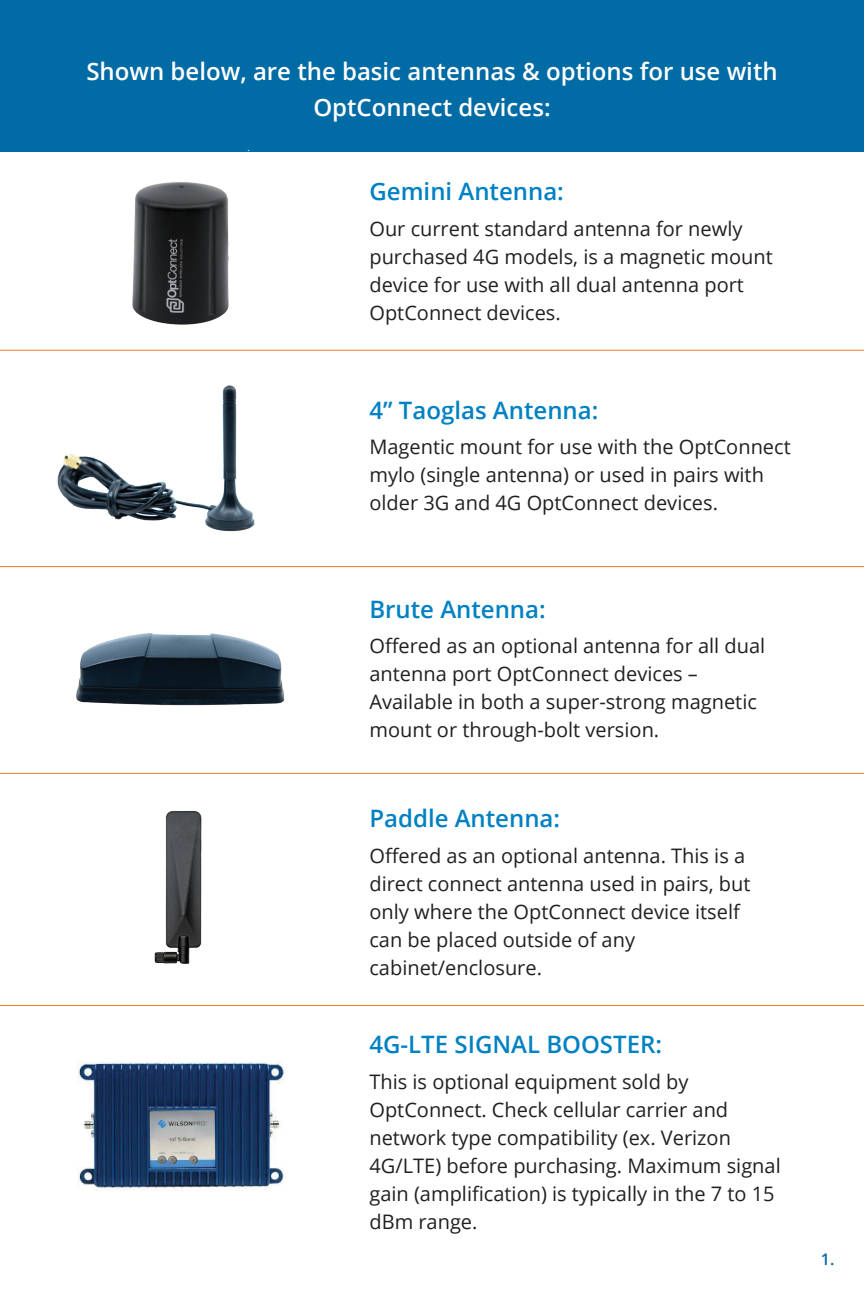
<style>
.page{position:relative;width:864px;height:1296px;background:#fff}
.page>*{position:absolute;margin:0;border:0;box-sizing:border-box;transform-origin:0 0}
.t1{font:600 24px "Open Sans";color:#0081c3}
.t2{font:600 24px/36px "Open Sans";color:#fff;text-align:center}
.t3{font:20px/28px "Open Sans";color:#231f20}
.t4{font:600 16px "Open Sans";color:#006ba4}
</style>
<div class="page">
<div style="left:0;top:0;width:864px;height:151px;background:#006ba4"></div>
<img style="left:76px;top:633px;width:209px;height:73px">
<img style="left:30px;top:151px;width:303px;height:199px">
<img style="left:15px;top:385px;width:333px;height:183px">
<img style="left:154px;top:811px;width:48px;height:154px">
<hr style="left:0;top:350px;width:864px;height:1px;background:#f47921">
<hr style="left:0;top:566px;width:864px;height:1px;background:#f47921">
<hr style="left:0;top:773px;width:864px;height:1px;background:#f47921">
<hr style="left:0;top:1005px;width:864px;height:1px;background:#f47921">
<img style="left:77px;top:1062px;width:209px;height:129px">
<p class="t2" style="left:86px;top:52px;width:693px">Shown below, are the basic antennas &amp; options for use with<br>OptConnect devices:</p>
<p class="t1" style="left:369px;top:175px;width:196px">Gemini Antenna:</p>
<p class="t3" style="left:369px;top:214px;width:405px">Our current standard antenna for newly purchased 4G models, is a magnetic mount device for use with all dual antenna port OptConnect devices.</p>
<p class="t1" style="left:369px;top:394px;width:230px">4” Taoglas Antenna:</p>
<p class="t3" style="left:369px;top:432px;width:423px">Magentic mount for use with the OptConnect mylo (single antenna) or used in pairs with older 3G and 4G OptConnect devices.</p>
<p class="t1" style="left:369px;top:593px;width:178px">Brute Antenna:</p>
<p class="t3" style="left:369px;top:632px;width:397px">Offered as an optional antenna for all dual antenna port OptConnect devices – Available in both a super-strong magnetic mount or through-bolt version.</p>
<p class="t1" style="left:369px;top:802px;width:192px">Paddle Antenna:</p>
<p class="t3" style="left:369px;top:841px;width:383px">Offered as an optional antenna. This is a direct connect antenna used in pairs, but only where the OptConnect device itself can be placed outside of any cabinet/enclosure.</p>
<p class="t1" style="left:369px;top:1028px;width:294px">4G-LTE SIGNAL BOOSTER:</p>
<p class="t3" style="left:369px;top:1067px;width:413px">This is optional equipment sold by OptConnect. Check cellular carrier and network type compatibility (ex. Verizon 4G/LTE) before purchasing. Maximum signal gain (amplification) is typically in the 7 to 15 dBm range.</p>
<p class="t4" style="left:821px;top:1248px;width:15px">1.</p>
</div>
